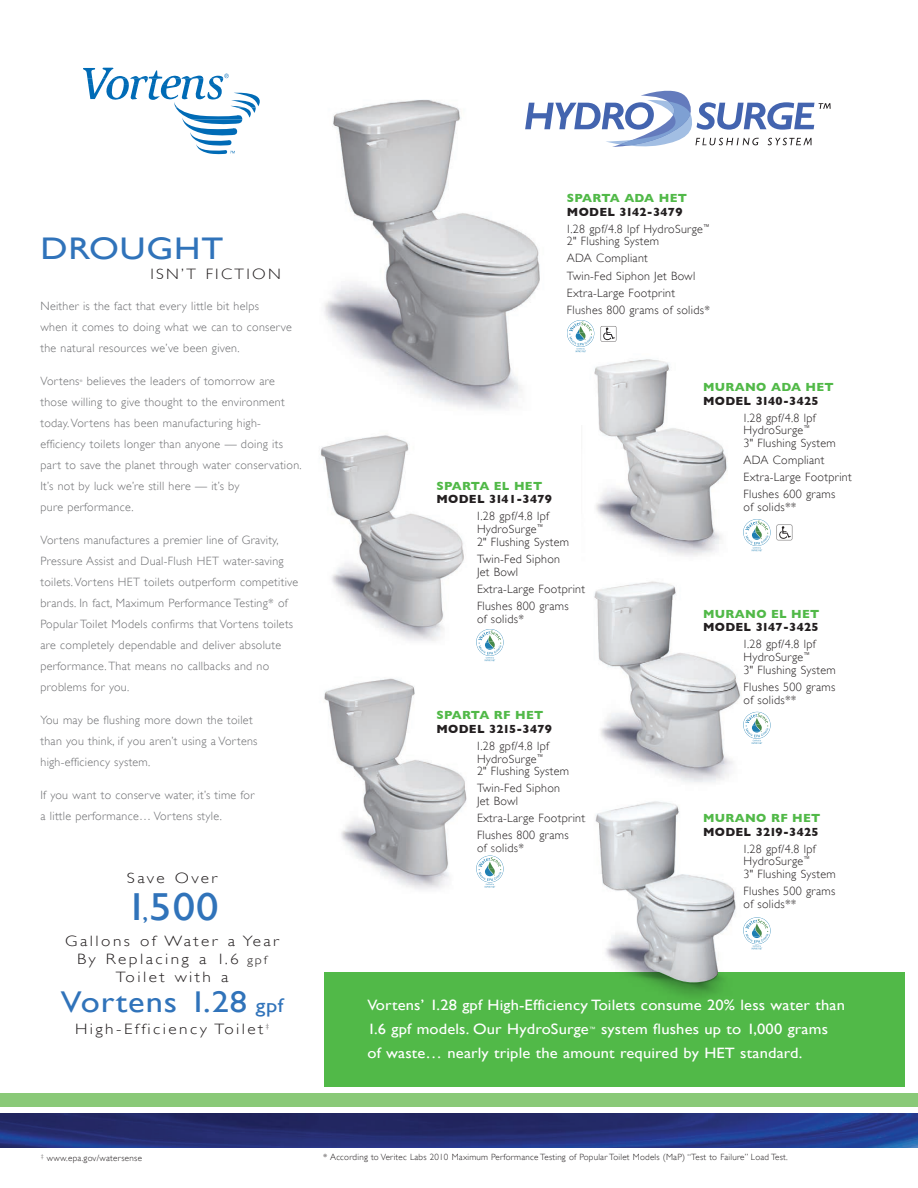
<style>
.page{position:relative;width:918px;height:1188px;background:#fff}
.page>*{position:absolute;margin:0;border:0;box-sizing:border-box;transform-origin:0 0}
.t1{font:39px "Gill Sans";color:#3073ba;scale:1.15 1}
.t2{font:31.2px "Gill Sans";letter-spacing:.025em;color:#3073ba;scale:1.16 1}
.t3{font:30px "Gill Sans";letter-spacing:.025em;color:#3073ba;scale:1.15 1}
.t4{font:15px/24px "Gill Sans";letter-spacing:.01em;color:#fff;scale:1.1 1}
.t5{font:300 15px/18px "Gill Sans";letter-spacing:.14em;color:#231f20;text-align:center;scale:1.15 1}
.t6{font:300 15px "Gill Sans";letter-spacing:.14em;color:#231f20;scale:1.1 1}
.t7{font:300 12px/21px "Gill Sans";letter-spacing:.025em;color:#6c6d70}
.t8{font:300 12px/12.8px "Gill Sans";letter-spacing:.025em;color:#231f20}
.t9{font:700 12px "Gill Sans";letter-spacing:.025em;color:#231f20}
.t10{font:700 12px "Gill Sans";letter-spacing:.025em;color:#51b948}
.t11{font:300 9px "Gill Sans";letter-spacing:.025em;color:#231f20}
.t12{font:6.15px "Gill Sans";color:#fff;scale:1.1 1}
.t13{font:300 6px "Gill Sans";color:#231f20;scale:1.15 1}
.t14{font:300 3.45px "Gill Sans";color:#6c6d70}
.s1{font-size:24px}
.s2{font-size:12px}
.s3{font-size:19.5px}
.s4{font-weight:700}
</style>
<div class="page">
<img style="left:594px;top:581px;width:147px;height:202px">
<img style="left:594px;top:359px;width:133px;height:197px">
<img style="left:324px;top:678px;width:143px;height:212px">
<img style="left:320px;top:435px;width:144px;height:206px">
<img style="left:324px;top:99px;width:216px;height:311px">
<div style="left:324px;top:972px;width:580px;height:115px;background:#51b948"></div>
<img style="left:0;top:1114px;width:918px;height:34px">
<div style="left:0;top:1094px;width:918px;height:13px;background:#8ac978"></div>
<svg style="left:83px;top:68px;width:177px;height:87px"></svg>
<svg style="left:476px;top:855px;width:28px;height:27px"></svg>
<svg style="left:476px;top:856px;width:27px;height:26px"></svg>
<svg style="left:478px;top:857px;width:23px;height:31px"></svg>
<svg style="left:476px;top:629px;width:28px;height:27px"></svg>
<svg style="left:476px;top:629px;width:27px;height:27px"></svg>
<svg style="left:478px;top:631px;width:23px;height:30px"></svg>
<div style="left:558px;top:311px;width:45px;height:50px;background:#fff"></div>
<svg style="left:567px;top:320px;width:27px;height:27px"></svg>
<svg style="left:569px;top:322px;width:23px;height:30px"></svg>
<svg style="left:600px;top:326px;width:17px;height:15px"></svg>
<svg style="left:601px;top:326px;width:15px;height:16px"></svg>
<svg style="left:525px;top:91px;width:306px;height:56px"></svg>
<img style="left:596px;top:802px;width:139px;height:181px">
<svg style="left:743px;top:519px;width:28px;height:27px"></svg>
<svg style="left:743px;top:519px;width:27px;height:27px"></svg>
<svg style="left:745px;top:521px;width:23px;height:30px"></svg>
<svg style="left:776px;top:524px;width:17px;height:17px"></svg>
<svg style="left:777px;top:525px;width:15px;height:15px"></svg>
<div style="left:735px;top:703px;width:44px;height:50px;background:#fff"></div>
<svg style="left:743px;top:712px;width:28px;height:27px"></svg>
<svg style="left:743px;top:712px;width:27px;height:27px"></svg>
<svg style="left:745px;top:713px;width:23px;height:31px"></svg>
<svg style="left:743px;top:917px;width:28px;height:27px"></svg>
<svg style="left:743px;top:918px;width:27px;height:26px"></svg>
<svg style="left:745px;top:919px;width:23px;height:30px"></svg>
<h2 class="t2" style="left:40px;top:230px;width:159px">DROUGHT</h2>
<p class="t6" style="left:150px;top:266px;width:120px">ISN’T FICTION</p>
<p class="t7" style="left:40px;top:296px;width:253px">Neither is the fact that every little bit helps<br>when it comes to doing what we can to conserve the natural resources we’ve been given.</p>
<p class="t7" style="left:40px;top:371px;width:41px">Vortens</p>
<p class="t14" style="left:80px;top:379px;width:4px">®</p>
<p class="t7" style="left:40px;top:371px;width:263px;text-indent:46px">believes the leaders of tomorrow are those willing to give thought to the environment today. Vortens has been manufacturing high&shy;efficiency toilets longer than anyone — doing its part to save the planet through water conservation.<br>It’s not by luck we’re still here — it’s by<br>pure performance.</p>
<p class="t7" style="left:40px;top:530px;width:259px">Vortens manufactures a premier line of Gravity, Pressure Assist and Dual-Flush HET water-saving toilets. Vortens HET toilets outperform competitive brands. In fact, Maximum Performance Testing* of Popular Toilet Models confirms that Vortens toilets are completely dependable and deliver absolute performance. That means no callbacks and no problems for you.</p>
<p class="t7" style="left:40px;top:710px;width:219px">You may be flushing more down the toilet than you think, if you aren’t using a Vortens high-efficiency system.</p>
<p class="t7" style="left:40px;top:785px;width:215px">If you want to conserve water, it’s time for a little performance… Vortens style.</p>
<p class="t5" style="left:127px;top:869px;width:80px">Save Over</p>
<h1 class="t1" style="left:126px;top:884px;width:82px">1<span class="s1">,</span>500</h1>
<p class="t5" style="left:65px;top:932px;width:187px">Gallons of Water a Year<br>By Replacing a 1.6 <span class="s2">gpf<br></span>Toilet with a</p>
<h3 class="t3" style="left:61px;top:984px;width:195px">Vortens 1.28 <span class="s3">gpf</span></h3>
<p class="t5" style="left:75px;top:1020px;width:165px">High-Efficiency Toilet</p>
<p class="t13" style="left:266px;top:1023px;width:4px">‡</p>
<p class="t10" style="left:567px;top:191px;width:121px">SPARTA ADA HET</p>
<p class="t8" style="left:565px;top:203px;width:146px;line-height:17.1px"><span class="s4">MODEL 3142-3479<br></span>1.28 gpf/4.8 lpf HydroSurge<sup>™</sup></p>
<p class="t8" style="left:567px;top:233px;width:144px;line-height:17.1px">2" Flushing System<br>ADA Compliant<br>Twin-Fed Siphon Jet Bowl<br>Extra-Large Footprint<br>Flushes 800 grams of solids*</p>
<p class="t10" style="left:436px;top:479px;width:107px">SPARTA EL HET</p>
<p class="t9" style="left:436px;top:492px;width:117px">MODEL 3141-3479</p>
<p class="t8" style="left:475px;top:510px;width:95px">1.28 gpf/4.8 lpf<br>HydroSurge<sup>™<br></sup>2" Flushing System</p>
<p class="t8" style="left:477px;top:553px;width:85px">Twin-Fed Siphon<br>Jet Bowl</p>
<p class="t8" style="left:477px;top:580px;width:110px;line-height:17.1px">Extra-Large Footprint<br>Flushes 800 grams</p>
<p class="t8" style="left:477px;top:612px;width:49px">of solids*</p>
<p class="t10" style="left:436px;top:708px;width:108px">SPARTA RF HET</p>
<p class="t9" style="left:436px;top:722px;width:117px">MODEL 3215-3479</p>
<p class="t8" style="left:475px;top:739px;width:95px">1.28 gpf/4.8 lpf<br>HydroSurge<sup>™<br></sup>2" Flushing System</p>
<p class="t8" style="left:477px;top:782px;width:85px">Twin-Fed Siphon<br>Jet Bowl</p>
<p class="t8" style="left:477px;top:810px;width:110px;line-height:17.1px">Extra-Large Footprint<br>Flushes 800 grams</p>
<p class="t8" style="left:477px;top:842px;width:49px">of solids*</p>
<p class="t10" style="left:703px;top:380px;width:132px">MURANO ADA HET</p>
<p class="t9" style="left:703px;top:393px;width:117px">MODEL 3140-3425</p>
<p class="t8" style="left:742px;top:411px;width:95px">1.28 gpf/4.8 lpf<br>HydroSurge<sup>™<br></sup>3" Flushing System</p>
<p class="t8" style="left:744px;top:452px;width:110px;line-height:17.1px">ADA Compliant<br>Extra-Large Footprint<br>Flushes 600 grams</p>
<p class="t8" style="left:744px;top:501px;width:54px">of solids**</p>
<p class="t10" style="left:703px;top:607px;width:118px">MURANO EL HET</p>
<p class="t9" style="left:703px;top:620px;width:117px">MODEL 3147-3425</p>
<p class="t8" style="left:742px;top:638px;width:95px">1.28 gpf/4.8 lpf<br>HydroSurge<sup>™<br></sup>3" Flushing System</p>
<p class="t8" style="left:744px;top:681px;width:93px">Flushes 500 grams of solids**</p>
<p class="t10" style="left:703px;top:811px;width:119px">MURANO RF HET</p>
<p class="t9" style="left:703px;top:824px;width:117px">MODEL 3219-3425</p>
<p class="t8" style="left:742px;top:842px;width:95px">1.28 gpf/4.8 lpf<br>HydroSurge<sup>™<br></sup>3" Flushing System</p>
<p class="t8" style="left:744px;top:885px;width:93px">Flushes 500 grams of solids**</p>
<p class="t4" style="left:367px;top:993px;width:436px">Vortens’ 1.28 gpf High-Efficiency Toilets consume 20% less water than<br>1.6 gpf models. Our HydroSurge</p>
<p class="t4" style="left:367px;top:1017px;width:420px;text-indent:234px">system flushes up to 1,000 grams of waste… nearly triple the amount required by HET standard.</p>
<p class="t12" style="left:589px;top:1025px;width:8px">™</p>
<p class="t11" style="left:41px;top:1153px;width:102px"><sup>‡</sup> www.epa.gov/watersense</p>
<p class="t11" style="left:323px;top:1151px;width:466px">* According to Veritec Labs 2010 Maximum Performance Testing of Popular Toilet Models (MaP) “Test to Failure” Load Test.</p>
</div>
